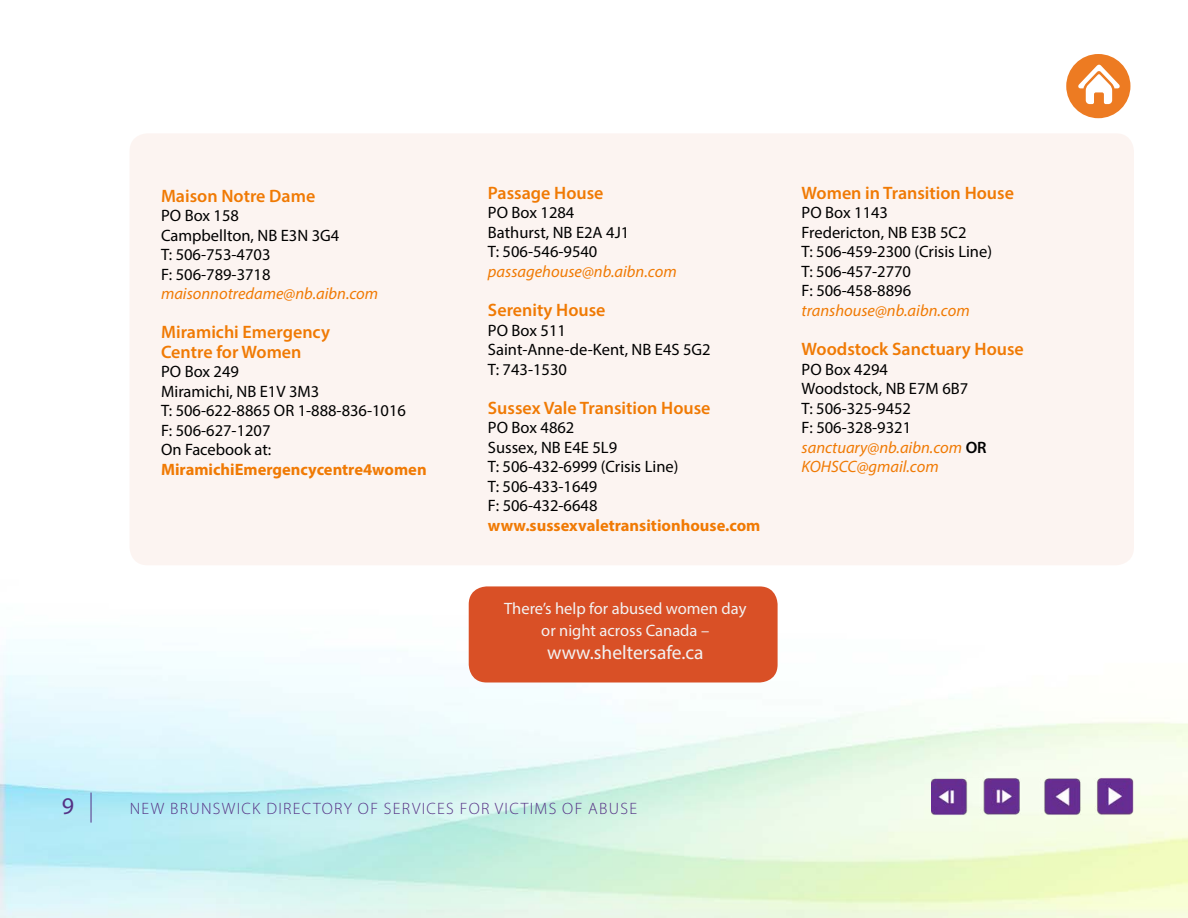
<style>
.page{position:relative;width:1188px;height:918px;background:#fff}
.page>*{position:absolute;margin:0;border:0;box-sizing:border-box;transform-origin:0 0}
.t1{font:24px "Myriad Pro";color:#553185}
.t2{font:19.5px "Myriad Pro";color:#f2f2f2}
.t3{font:600 18px/19.5px "Myriad Pro";color:#f07a04}
.t4{font:16.5px/19.5px "Myriad Pro";color:#000}
.t5{font:italic 16.5px "Myriad Pro";color:#f07a04}
.t6{font:700 16.5px "Myriad Pro";color:#f07a04}
.t7{font:300 16.5px "Myriad Pro";letter-spacing:.08em;color:#553185}
.t8{font:16.5px/22.5px "Myriad Pro";color:#f2f2f2;text-align:center}
.s1{font-style:italic;color:#f07a04}
.s2{font-weight:600}
</style>
<div class="page">
<img style="left:0;top:551px;width:1188px;height:367px">
<img style="left:932px;top:777px;width:202px;height:39px">
<hr style="left:91px;top:793px;width:1px;height:30px;background:#553185">
<div style="left:130px;top:133px;width:1004px;height:432px;background:#fcf4f1;border-radius:18px"></div>
<div style="left:1066px;top:54px;width:64px;height:64px;background:#ed7b22;border-radius:50%"></div>
<svg style="left:1078px;top:64px;width:42px;height:40px"></svg>
<div style="left:469px;top:586px;width:309px;height:97px;background:#d95026;border-radius:18px"></div>
<p class="t3" style="left:161px;top:185px;width:156px">Maison Notre Dame</p>
<p class="t4" style="left:161px;top:206px;width:180px">PO Box 158<br>Campbellton, NB E3N 3G4<br>T: 506-753-4703<br>F: 506-789-3718</p>
<p class="t5" style="left:161px;top:284px;width:219px">maisonnotredame@nb.aibn.com</p>
<p class="t3" style="left:161px;top:322px;width:170px">Miramichi Emergency<br>Centre for Women</p>
<p class="t4" style="left:161px;top:362px;width:247px">PO Box 249<br>Miramichi, NB E1V 3M3<br>T: 506-622-8865 OR 1-888-836-1016<br>F: 506-627-1207<br>On Facebook at:</p>
<p class="t6" style="left:161px;top:459px;width:267px">MiramichiEmergencycentre4women</p>
<p class="t3" style="left:488px;top:183px;width:117px">Passage House</p>
<p class="t4" style="left:488px;top:203px;width:143px">PO Box 1284<br>Bathurst, NB E2A 4J1<br>T: 506-546-9540</p>
<p class="t5" style="left:488px;top:261px;width:190px">passagehouse@nb.aibn.com</p>
<p class="t3" style="left:488px;top:300px;width:119px">Serenity House</p>
<p class="t4" style="left:488px;top:320px;width:224px">PO Box 511<br>Saint-Anne-de-Kent, NB E4S 5G2<br>T: 743-1530</p>
<p class="t3" style="left:488px;top:397px;width:224px">Sussex Vale Transition House</p>
<p class="t4" style="left:488px;top:418px;width:192px">PO Box 4862<br>Sussex, NB E4E 5L9<br>T: 506-432-6999 (Crisis Line)<br>T: 506-433-1649<br>F: 506-432-6648</p>
<p class="t6" style="left:488px;top:514px;width:274px">www.sussexvaletransitionhouse.com</p>
<p class="t8" style="left:504px;top:597px;width:244px">There’s help for abused women day or night across Canada –</p>
<p class="t2" style="left:547px;top:640px;width:158px">www.sheltersafe.ca</p>
<p class="t3" style="left:802px;top:183px;width:214px">Women in Transition House</p>
<p class="t4" style="left:802px;top:203px;width:192px">PO Box 1143<br>Fredericton, NB E3B 5C2<br>T: 506-459-2300 (Crisis Line)<br>T: 506-457-2770<br>F: 506-458-8896</p>
<p class="t5" style="left:802px;top:300px;width:170px">transhouse@nb.aibn.com</p>
<p class="t3" style="left:802px;top:339px;width:224px">Woodstock Sanctuary House</p>
<p class="t4" style="left:802px;top:359px;width:187px">PO Box 4294<br>Woodstock, NB E7M 6B7<br>T: 506-325-9452<br>F: 506-328-9321 <span class="s1">sanctuary@nb.aibn.com</span> <span class="s2">OR<br></span><span class="s1">KOHSCC@gmail.com</span></p>
<h1 class="t1" style="left:62px;top:791px;width:14px">9</h1>
<p class="t7" style="left:130px;top:798px;width:509px">NEW BRUNSWICK DIRECTORY OF SERVICES FOR VICTIMS OF ABUSE</p>
</div>
